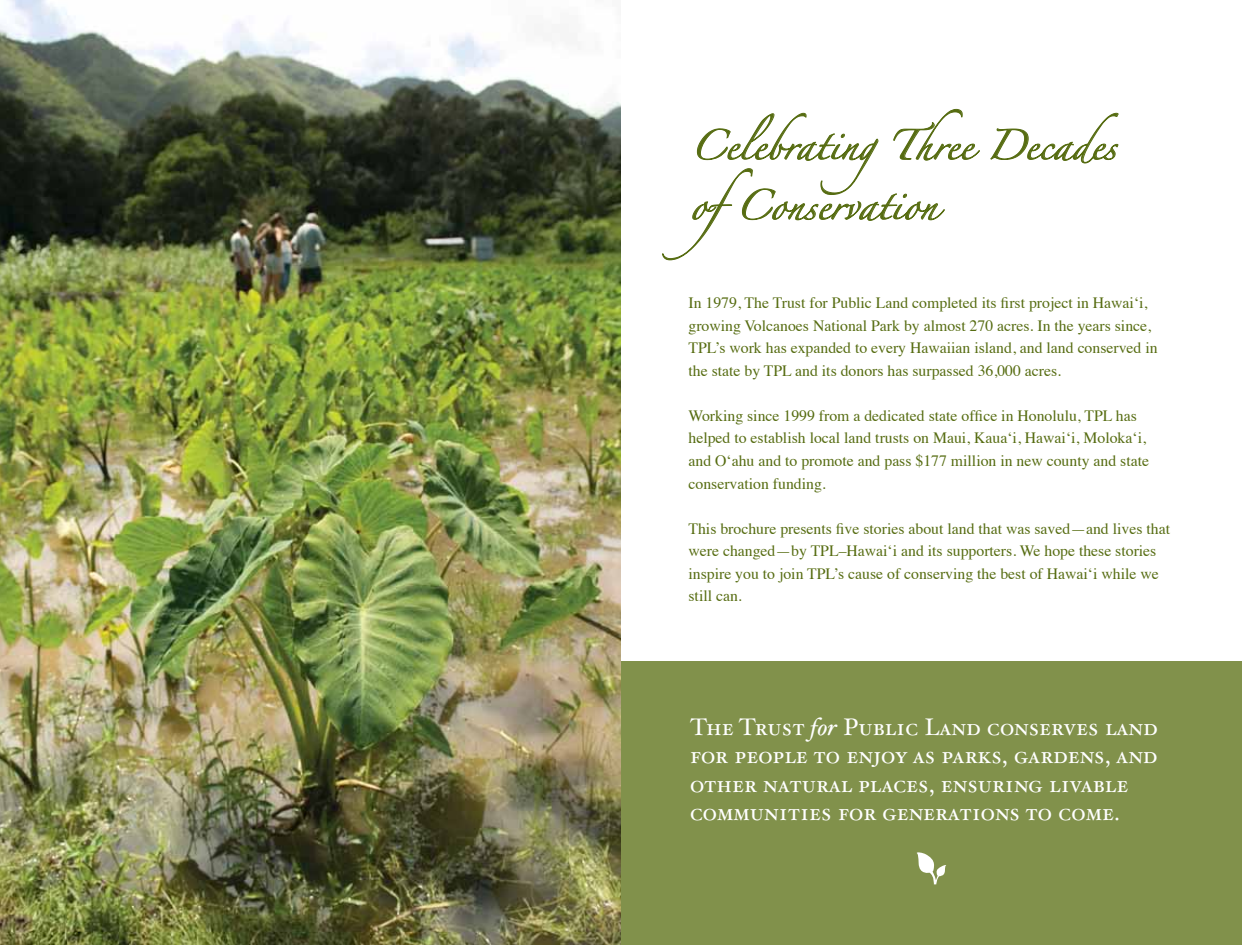
<style>
.page{position:relative;width:1242px;height:945px;background:#fff}
.page>*{position:absolute;margin:0;border:0;box-sizing:border-box;transform-origin:0 0}
.t1{font:27px "Zapfino";color:#566c11}
.t2{font:24px/28.5px "Hoefler Txt Roman SC";color:#fff}
.t3{font:15.75px/22.5px "Times";color:#566c11}
.s1{font-family:"Hoefler Txt";font-style:italic}
</style>
<div class="page">
<div style="left:621px;top:662px;width:621px;height:283px;background:#81914b"></div>
<svg style="left:990px;top:113px;width:129px;height:50px"></svg>
<svg style="left:662px;top:109px;width:318px;height:151px"></svg>
<svg style="left:917px;top:852px;width:29px;height:32px"></svg>
<img style="left:0;top:0;width:621px;height:945px">
<h1 class="t1" style="left:690px;top:134px;width:430px">CelebratingThree Decades</h1>
<h1 class="t1" style="left:690px;top:194px;width:249px">ofConservation</h1>
<p class="t3" style="left:688px;top:291px;width:471px">In 1979, The Trust for Public Land completed its first project in Hawai‘i, growing Volcanoes National Park by almost 270 acres. In the years since, TPL’s work has expanded to every Hawaiian island, and land conserved in the state by TPL and its donors has surpassed 36,000 acres.</p>
<p class="t3" style="left:688px;top:403px;width:462px">Working since 1999 from a dedicated state office in Honolulu, TPL has helped to establish local land trusts on Maui, Kaua‘i, Hawai‘i, Moloka‘i, and O‘ahu and to promote and pass $177 million in new county and state conservation funding.</p>
<p class="t3" style="left:688px;top:516px;width:483px">This brochure presents five stories about land that was saved—and lives that were changed—by TPL–Hawai‘i and its supporters. We hope these stories inspire you to join TPL’s cause of conserving the best of Hawai‘i while we still can.</p>
<h2 class="t2" style="left:690px;top:712px;width:469px">The Trust <span class="s1">for</span> Public Land conserves land for people to enjoy as parks, gardens, and other natural places, ensuring livable communities for generations to come.</h2>
</div>
